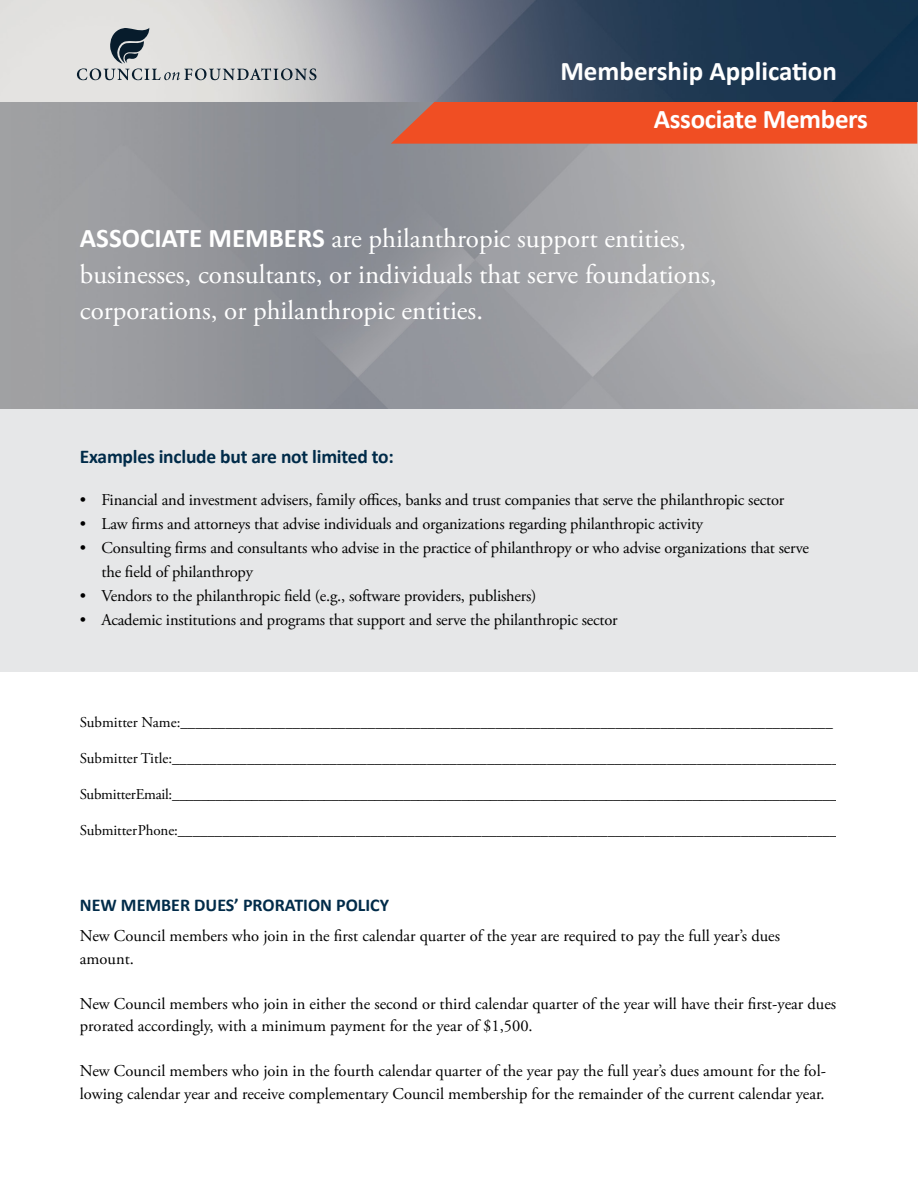
<style>
.page{position:relative;width:918px;height:1188px;background:#fff}
.page>*{position:absolute;margin:0;border:0;box-sizing:border-box;transform-origin:0 0}
.t1{font:27px/36px "Adobe Garamond Pro";color:#fff}
.t2{font:700 27px "Calibri";letter-spacing:-.01em;color:#fff}
.t3{font:700 19.5px "Calibri";letter-spacing:-.01em;color:#002b49}
.t4{font:700 18px "Calibri";color:#002b49}
.t5{font:16.5px/22.5px "Adobe Garamond Pro";letter-spacing:-.01em;color:#000}
.t6{font:15px "Adobe Garamond Pro";letter-spacing:-.005em;color:#000}
.s1{font-family:"Calibri";font-weight:700}
</style>
<div class="page">
<div style="left:0;top:397px;width:918px;height:275px;background:#e6e7e8"></div>
<img style="left:0;top:91px;width:918px;height:317px">
<div style="left:391px;top:102px;width:526px;height:42px;background:#f04e23"></div>
<img style="left:0;top:0;width:917px;height:102px">
<svg style="left:77px;top:28px;width:239px;height:52px;background:#c0c2c3"></svg>
<h1 class="t2" style="left:560px;top:53px;width:278px">Membership Application</h1>
<h1 class="t2" style="left:654px;top:102px;width:216px">Associate Members</h1>
<h1 class="t1" style="left:80px;top:221px;width:638px"><span class="s1">ASSOCIATE MEMBERS</span> are philanthropic support entities, businesses, consultants, or individuals that serve foundations, corporations, or philanthropic entities.</h1>
<p class="t3" style="left:80px;top:444px;width:315px">Examples include but are not limited to:</p>
<p class="t5" style="left:80px;top:489px;width:706px">• Financial and investment advisers, family offices, banks and trust companies that serve the philanthropic sector</p>
<p class="t5" style="left:80px;top:513px;width:625px">• Law firms and attorneys that advise individuals and organizations regarding philanthropic activity</p>
<p class="t5" style="left:102px;top:536px;width:709px;line-height:24px;text-indent:-22px">• Consulting firms and consultants who advise in the practice of philanthropy or who advise organizations that serve the field of philanthropy</p>
<p class="t5" style="left:80px;top:585px;width:458px">• Vendors to the philanthropic field (e.g., software providers, publishers)</p>
<p class="t5" style="left:80px;top:609px;width:539px">• Academic institutions and programs that support and serve the philanthropic sector</p>
<p class="t6" style="left:80px;top:713px;width:755px">Submitter Name:_______________________________________________________________________________________</p>
<p class="t6" style="left:80px;top:749px;width:814px">Submitter Title:________________________________________________________________________________________________</p>
<p class="t6" style="left:80px;top:785px;width:759px">Submitter Email:____________________________________________________________________________________________</p>
<p class="t6" style="left:80px;top:821px;width:759px">Submitter Phone:_________________________________________________________________________________________</p>
<p class="t4" style="left:80px;top:893px;width:311px">NEW MEMBER DUES’ PRORATION POLICY</p>
<p class="t5" style="left:80px;top:925px;width:702px">New Council members who join in the first calendar quarter of the year are required to pay the full year’s dues amount.</p>
<p class="t5" style="left:80px;top:993px;width:758px">New Council members who join in either the second or third calendar quarter of the year will have their first-year dues prorated accordingly, with a minimum payment for the year of $1,500.</p>
<p class="t5" style="left:80px;top:1060px;width:748px">New Council members who join in the fourth calendar quarter of the year pay the full year’s dues amount for the fol&shy;lowing calendar year and receive complementary Council membership for the remainder of the current calendar year.</p>
</div>
